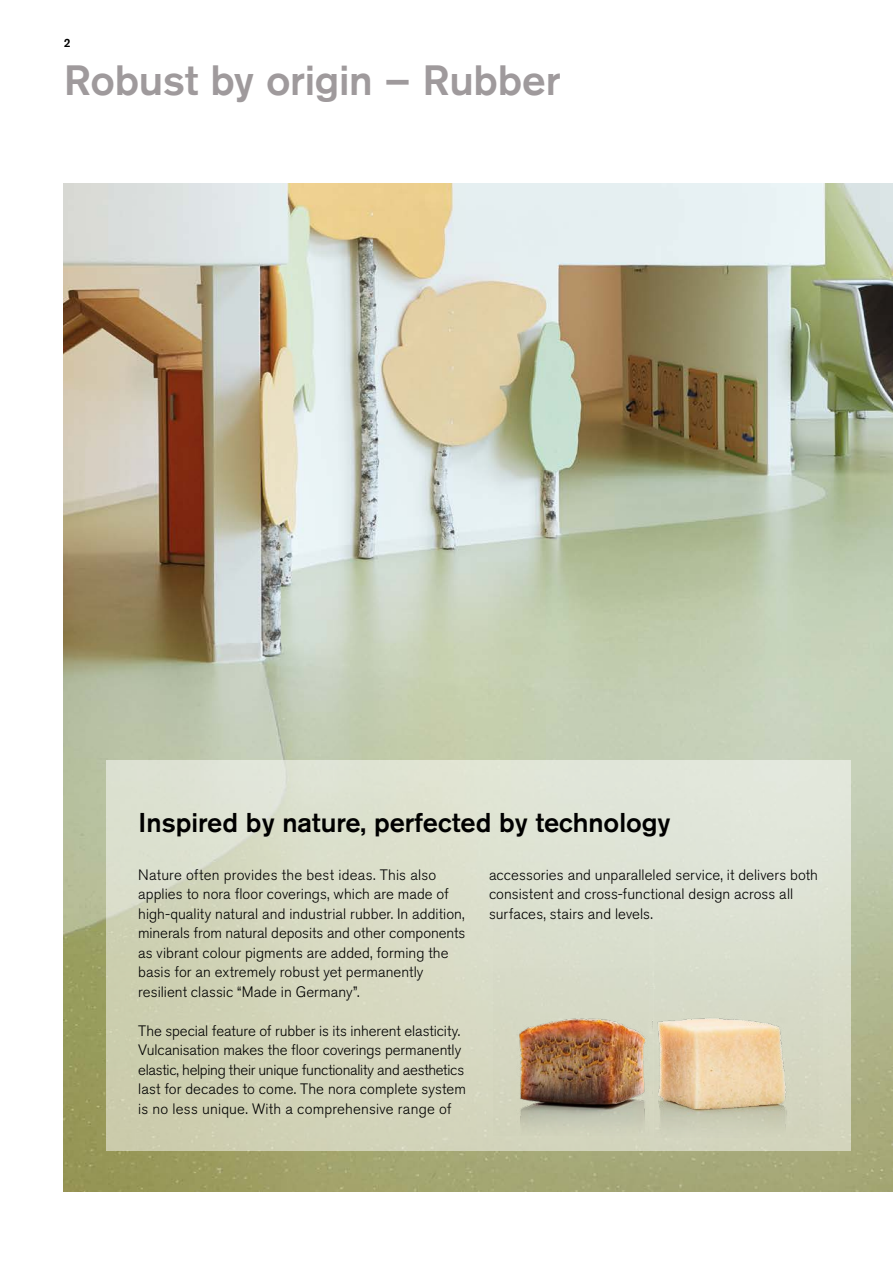
<style>
.page{position:relative;width:893px;height:1263px;background:#fff}
.page>*{position:absolute;margin:0;border:0;box-sizing:border-box;transform-origin:0 0}
.t1{font:500 42px "Akzidenz Grotesk Pro";letter-spacing:-.005em;color:#9f9a9c}
.t2{font:500 27px "Akzidenz Grotesk Pro";color:#000}
.t3{font:300 15px/19.5px "Akzidenz Grotesk Pro";color:#000}
.t4{font:500 12px "Akzidenz Grotesk Pro";color:#000}
</style>
<div class="page">
<img style="left:64px;top:184px;width:829px;height:1008px">
<svg style="left:106px;top:760px;width:744px;height:390px;background:#d8dbc6"></svg>
<div style="left:494px;top:918px;width:155px;height:50px;background:#d9decc"></div>
<img style="left:494px;top:968px;width:158px;height:167px">
<div style="left:654px;top:920px;width:165px;height:50px;background:#dadfce"></div>
<img style="left:654px;top:970px;width:168px;height:168px">
<p class="t4" style="left:64px;top:35px;width:8px">2</p>
<h1 class="t1" style="left:64px;top:53px;width:498px">Robust by origin – Rubber</h1>
<h2 class="t2" style="left:139px;top:805px;width:533px">Inspired by nature, perfected by technology</h2>
<p class="t3" style="left:138px;top:865px;width:329px">Nature often provides the best ideas. This also applies to nora floor coverings, which are made of high-quality natural and industrial rubber. In addition, minerals from natural deposits and other components as vibrant colour pigments are added, forming the basis for an extremely robust yet permanently resilient classic “Made in Germany”.</p>
<p class="t3" style="left:138px;top:1021px;width:329px">The special feature of rubber is its inherent elasticity.<br>Vulcanisation makes the floor coverings permanently elastic, helping their unique functionality and aesthetics last for decades to come. The nora complete system is no less unique. With a comprehensive range of</p>
<p class="t3" style="left:489px;top:865px;width:331px">accessories and unparalleled service, it delivers both consistent and cross-functional design across all surfaces, stairs and levels.</p>
</div>
